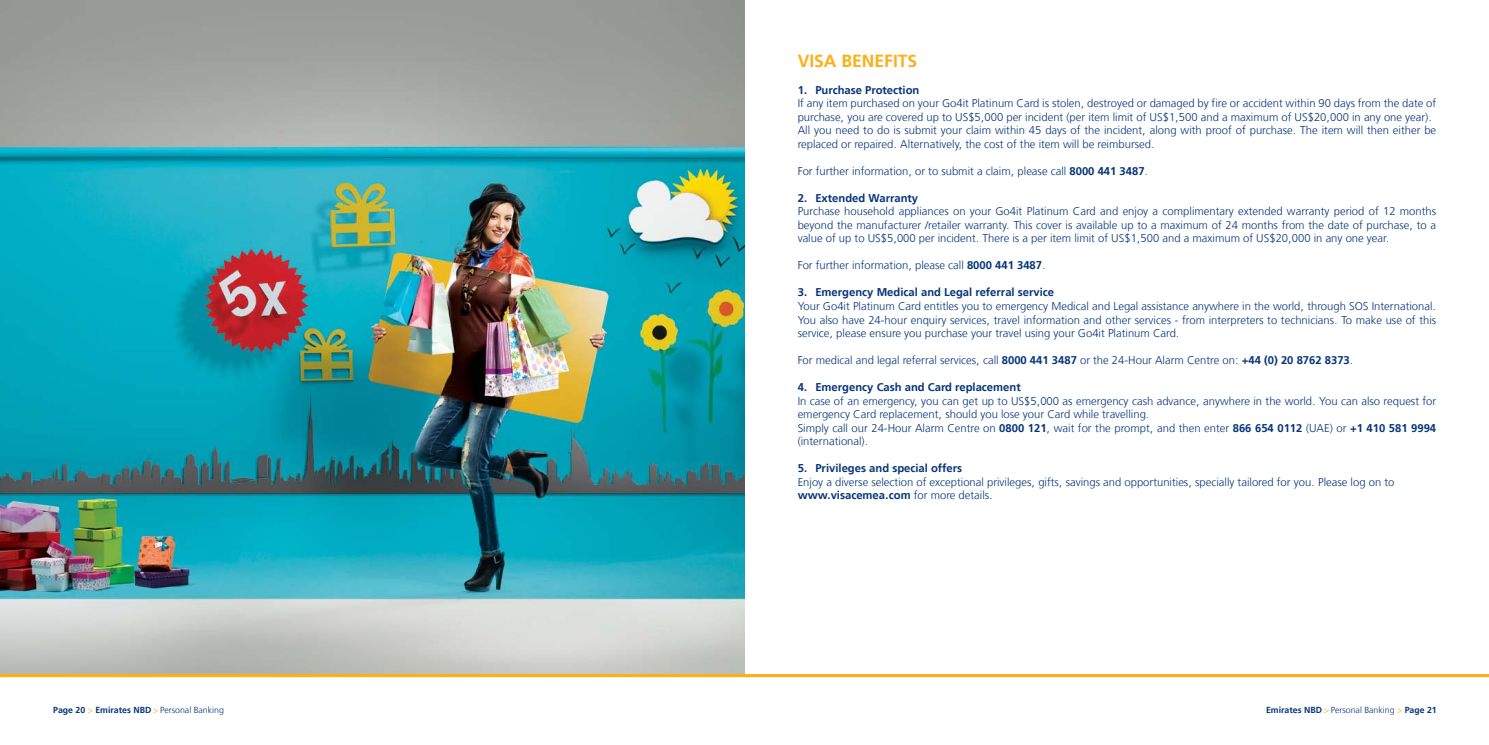
<style>
.page{position:relative;width:1489px;height:745px;background:#fff}
.page>*{position:absolute;margin:0;border:0;box-sizing:border-box;transform-origin:0 0}
.t1{font:700 17.5px "Frutiger LT Arabic 65";color:#fcaf17}
.t2{font:300 11.25px/13.5px "Frutiger LT Arabic 45";color:#06357a}
.t3{font:700 11.25px "Frutiger LT Arabic 65";color:#06357a}
.t4{font:700 8.75px "Frutiger LT Arabic 65";color:#06357a}
.s1{font-family:"Frutiger LT Arabic 65";font-weight:700}
.s2{font-family:"Frutiger LT Arabic 45";font-weight:300}
.s3{font-family:"Frutiger LT Arabic 45";font-weight:300;color:#fcaf17}
</style>
<div class="page">
<img style="left:0;top:0;width:744px;height:673px">
<hr style="left:0;top:673px;width:1488px;height:3px;background:#fcaf17">
<h1 class="t1" style="left:797px;top:46px;width:121px">VISA BENEFITS</h1>
<p class="t3" style="left:797px;top:81px;width:123px">1. Purchase Protection</p>
<p class="t2" style="left:797px;top:96px;width:640px">If any item purchased on your Go4it Platinum Card is stolen, destroyed or damaged by fire or accident within 90 days from the date of purchase, you are covered up to US$5,000 per incident (per item limit of US$1,500 and a maximum of US$20,000 in any one year).<br>All you need to do is submit your claim within 45 days of the incident, along with proof of purchase. The item will then either be replaced or repaired. Alternatively, the cost of the item will be reimbursed.</p>
<p class="t2" style="left:797px;top:164px;width:352px">For further information, or to submit a claim, please call <span class="s1">8000 441 3487</span>.</p>
<p class="t3" style="left:797px;top:189px;width:122px">2. Extended Warranty</p>
<p class="t2" style="left:797px;top:204px;width:640px;text-align:justify">Purchase household appliances on your Go4it Platinum Card and enjoy a complimentary extended warranty period of 12 months beyond the manufacturer /retailer warranty. This cover is available up to a maximum of 24 months from the date of purchase, to a value of up to US$5,000 per incident. There is a per item limit of US$1,500 and a maximum of US$20,000 in any one year.</p>
<p class="t2" style="left:797px;top:258px;width:250px">For further information, please call <span class="s1">8000 441 3487</span>.</p>
<p class="t3" style="left:797px;top:283px;width:258px">3. Emergency Medical and Legal referral service</p>
<p class="t2" style="left:797px;top:299px;width:640px;text-align:justify">Your Go4it Platinum Card entitles you to emergency Medical and Legal assistance anywhere in the world, through SOS International.<br>You also have 24-hour enquiry services, travel information and other services - from interpreters to technicians. To make use of this service, please ensure you purchase your travel using your Go4it Platinum Card.</p>
<p class="t2" style="left:797px;top:353px;width:557px">For medical and legal referral services, call <span class="s1">8000 441 3487</span> or the 24-Hour Alarm Centre on: <span class="s1">+44 (0) 20 8762 8373</span>.</p>
<p class="t3" style="left:797px;top:378px;width:224px">4. Emergency Cash and Card replacement</p>
<p class="t2" style="left:797px;top:393px;width:640px">In case of an emergency, you can get up to US$5,000 as emergency cash advance, anywhere in the world. You can also request for emergency Card replacement, should you lose your Card while travelling.<br>Simply call our 24-Hour Alarm Centre on <span class="s1">0800 121</span>, wait for the prompt, and then enter <span class="s1">866 654 0112</span> (UAE) or <span class="s1">+1 410 581 9994 </span>(international).</p>
<p class="t3" style="left:797px;top:459px;width:166px">5. Privileges and special offers</p>
<p class="t2" style="left:797px;top:474px;width:598px">Enjoy a diverse selection of exceptional privileges, gifts, savings and opportunities, specially tailored for you. Please log on to</p>
<p class="t3" style="left:797px;top:486px;width:197px">www.visacemea.com <span class="s2">for more details.</span></p>
<p class="t4" style="left:53px;top:702px;width:172px">Page 20 <span class="s3">&gt;</span> Emirates NBD <span class="s3">&gt;</span> <span class="s2">Personal Banking</span></p>
<p class="t4" style="left:1265px;top:702px;width:172px">Emirates NBD <span class="s3">&gt;</span> <span class="s2">Personal Banking</span> <span class="s3">&gt;</span> Page 21</p>
</div>
